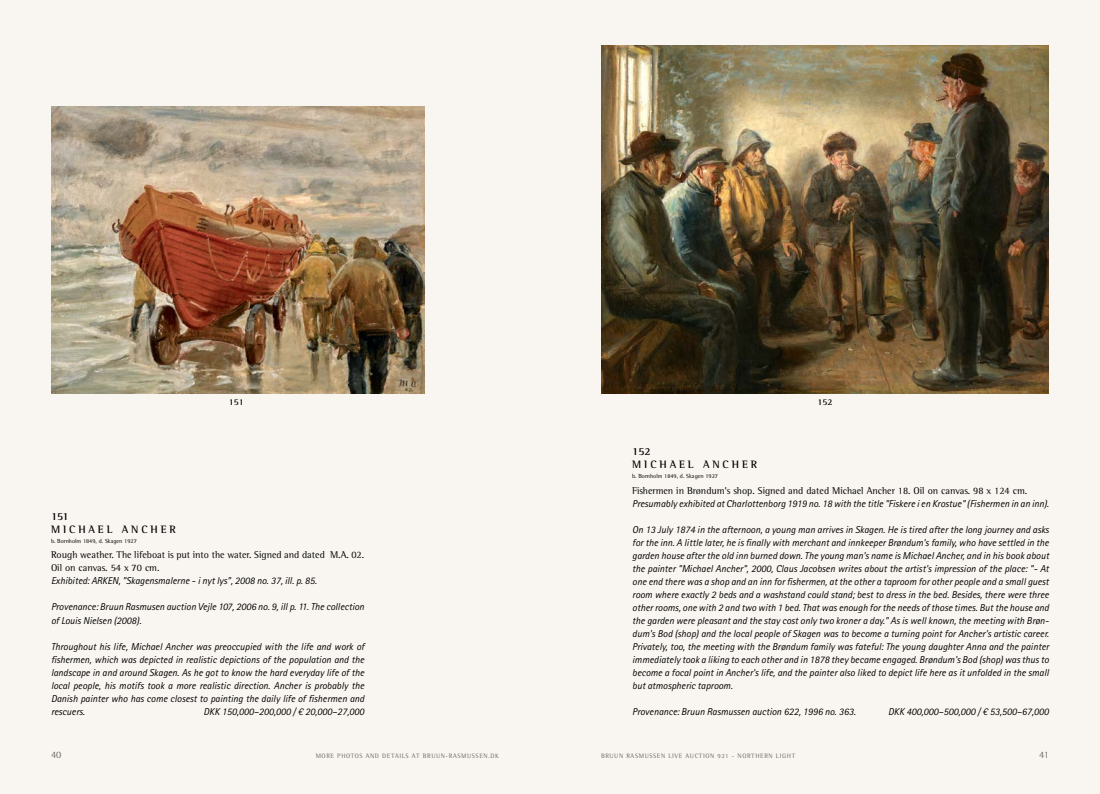
<style>
.page{position:relative;width:1100px;height:794px;background:#f9f6f1}
.page>*{position:absolute;margin:0;border:0;box-sizing:border-box;transform-origin:0 0}
.t1{font:700 11px/13px "Rotis Semi Serif Pro";letter-spacing:.26em;color:#000}
.t2{font:italic 10px/13px "Rotis Sans Serif Pro";color:#000;text-align:justify}
.t3{font:10px/13px "Rotis Semi Serif Pro";color:#000}
.t4{font:10px "Rotis Semi Serif Pro";color:#6a6a69}
.t5{font:700 9px "Rotis Semi Serif Pro";color:#000}
.t6{font:6.5px "Rotis Semi Serif Pro";letter-spacing:.095em;color:#6a6a69}
.t7{font:6px "Rotis Semi Serif Pro";color:#000}
</style>
<div class="page">
<img style="left:51px;top:106px;width:373px;height:287px">
<img style="left:601px;top:45px;width:448px;height:348px">
<p class="t5" style="left:229px;top:396px;width:17px">151</p>
<p class="t5" style="left:817px;top:396px;width:17px">152</p>
<p class="t1" style="left:51px;top:509px;width:126px">151<br>MICHAEL ANCHER</p>
<p class="t7" style="left:51px;top:537px;width:87px">b. Bornholm 1849, d. Skagen 1927</p>
<p class="t3" style="left:51px;top:548px;width:315px">Rough weather. The lifeboat is put into the water. Signed and dated M.A. 02.<br>Oil on canvas. 54 x 70 cm.</p>
<p class="t2" style="left:51px;top:574px;width:267px">Exhibited: ARKEN, "Skagensmalerne - i nyt lys", 2008 no. 37, ill. p. 85.</p>
<p class="t2" style="left:51px;top:600px;width:315px">Provenance: Bruun Rasmusen auction Vejle 107, 2006 no. 9, ill p. 11. The collection of Louis Nielsen (2008).</p>
<p class="t2" style="left:51px;top:639px;width:315px">Throughout his life, Michael Ancher was preoccupied with the life and work of fishermen, which was depicted in realistic depictions of the population and the landscape in and around Skagen. As he got to know the hard everyday life of the local people, his motifs took a more realistic direction. Ancher is probably the Danish painter who has come closest to painting the daily life of fishermen and rescuers.</p>
<p class="t2" style="left:203px;top:704px;width:162px">DKK 150,000–200,000 / € 20,000–27,000</p>
<p class="t1" style="left:632px;top:444px;width:126px">152<br>MICHAEL ANCHER</p>
<p class="t7" style="left:632px;top:472px;width:87px">b. Bornholm 1849, d. Skagen 1927</p>
<p class="t3" style="left:632px;top:484px;width:396px">Fishermen in Brøndum's shop. Signed and dated Michael Ancher 18. Oil on canvas. 98 x 124 cm.</p>
<p class="t2" style="left:632px;top:497px;width:418px">Presumably exhibited at Charlottenborg 1919 no. 18 with the title "Fiskere i en Krostue" (Fishermen in an inn).</p>
<p class="t2" style="left:632px;top:523px;width:418px">On 13 July 1874 in the afternoon, a young man arrives in Skagen. He is tired after the long journey and asks for the inn. A little later, he is finally with merchant and innkeeper Brøndum's family, who have settled in the garden house after the old inn burned down. The young man's name is Michael Ancher, and in his book about the painter "Michael Ancher", 2000, Claus Jacobsen writes about the artist's impression of the place: "- At one end there was a shop and an inn for fishermen, at the other a taproom for other people and a small guest room where exactly 2 beds and a washstand could stand; best to dress in the bed. Besides, there were three other rooms, one with 2 and two with 1 bed. That was enough for the needs of those times. But the house and the garden were pleasant and the stay cost only two kroner a day." As is well known, the meeting with Brøn&shy;dum's Bod (shop) and the local people of Skagen was to become a turning point for Ancher's artistic career.<br>Privately, too, the meeting with the Brøndum family was fateful: The young daughter Anna and the painter immediately took a liking to each other and in 1878 they became engaged. Brøndum's Bod (shop) was thus to become a focal point in Ancher's life, and the painter also liked to depict life here as it unfolded in the small but atmospheric taproom.</p>
<p class="t2" style="left:632px;top:705px;width:225px">Provenance: Bruun Rasmussen auction 622, 1996 no. 363.</p>
<p class="t2" style="left:888px;top:705px;width:162px">DKK 400,000–500,000 / € 53,500–67,000</p>
<p class="t4" style="left:51px;top:749px;width:12px">40</p>
<p class="t6" style="left:316px;top:752px;width:185px">MORE PHOTOS AND DETAILS AT BRUUN-RASMUSSEN.DK</p>
<p class="t6" style="left:601px;top:752px;width:196px">BRUUN RASMUSSEN LIVE AUCTION 921 - NORTHERN LIGHT</p>
<p class="t4" style="left:1039px;top:749px;width:11px">41</p>
</div>
